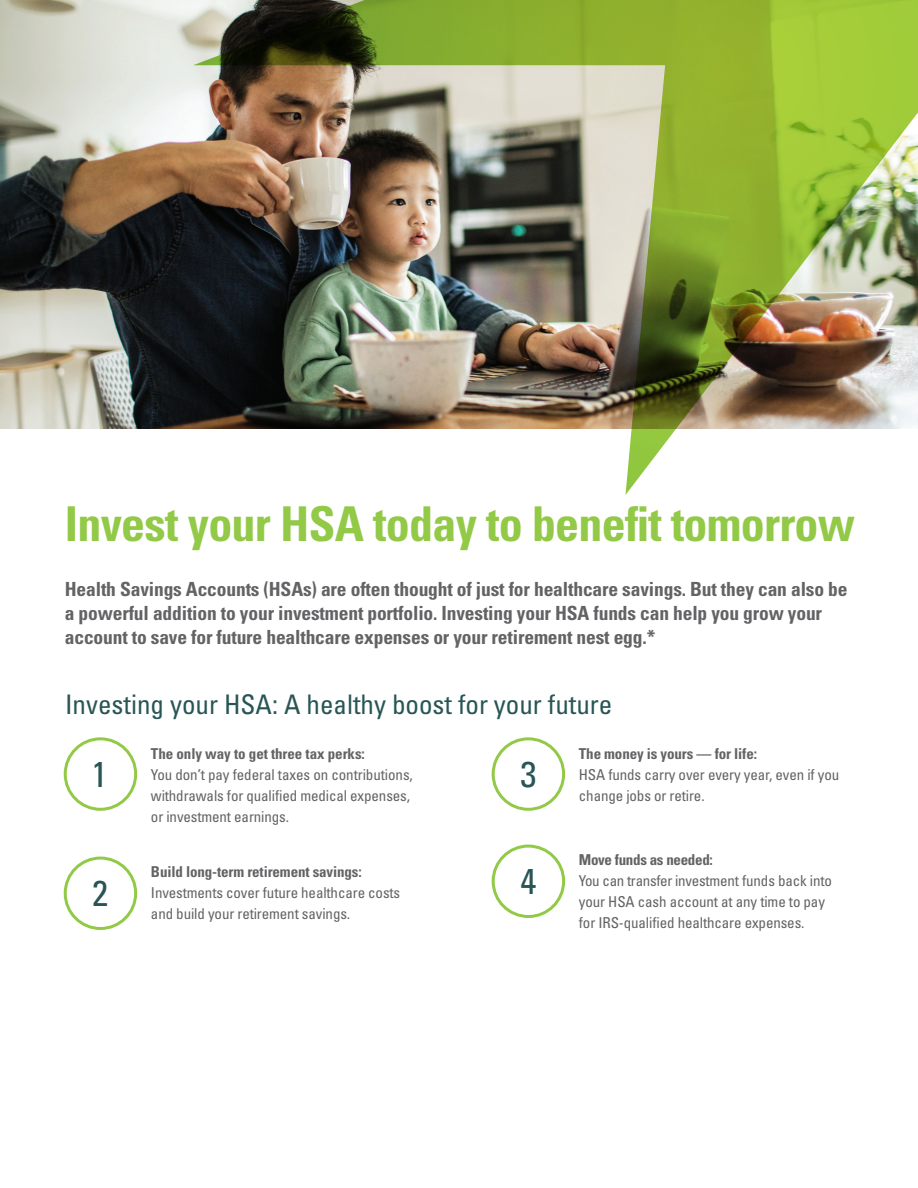
<style>
.page{position:relative;width:918px;height:1188px;background:#fff}
.page>*{position:absolute;margin:0;border:0;box-sizing:border-box;transform-origin:0 0}
.t1{font:700 condensed 48px "Univers LT Std";letter-spacing:-.015em;color:#92c947}
.New_subhead{font:condensed 36px "Univers LT Std";color:#295555}
.New_subhead-2{font:condensed 27px "Univers LT Std";color:#295555}
.body_copy{font:700 condensed 19.5px/24px "Univers LT Std";letter-spacing:-.01em;color:#636366}
.body_copy-2{font:condensed 15px/21px "Univers LT Std";letter-spacing:-.01em;color:#636366}
.s1{font-weight:700}
</style>
<div class="page">
<div style="left:492px;top:737px;width:73px;height:74px;border:3px solid #92c947;border-radius:50%"></div>
<div style="left:64px;top:857px;width:73px;height:73px;border:3px solid #92c947;border-radius:50%"></div>
<div style="left:64px;top:737px;width:73px;height:74px;border:3px solid #92c947;border-radius:50%"></div>
<div style="left:492px;top:845px;width:73px;height:73px;border:3px solid #92c947;border-radius:50%"></div>
<img style="left:0;top:0;width:193px;height:429px">
<img style="left:193px;top:0;width:725px;height:495px">
<p class="t1" style="left:65px;top:495px;width:792px">Invest your HSA today to benefit tomorrow</p>
<p class="body_copy" style="left:65px;top:577px;width:784px">Health Savings Accounts (HSAs) are often thought of just for healthcare savings. But they can also be a powerful addition to your investment portfolio. Investing your HSA funds can help you grow your account to save for future healthcare expenses or your retirement nest egg.*</p>
<p class="New_subhead-2" style="left:65px;top:687px;width:549px">Investing your HSA: A healthy boost for your future</p>
<h2 class="New_subhead" style="left:92px;top:751px;width:17px">1</h2>
<h2 class="New_subhead" style="left:92px;top:871px;width:17px">2</h2>
<p class="body_copy-2" style="left:151px;top:743px;width:263px"><span class="s1">The only way to get three tax perks:<br></span>You don’t pay federal taxes on contributions, withdrawals for qualified medical expenses, or investment earnings.</p>
<p class="body_copy-2" style="left:579px;top:743px;width:262px"><span class="s1">The money is yours — for life:<br></span>HSA funds carry over every year, even if you change jobs or retire.</p>
<h2 class="New_subhead" style="left:521px;top:751px;width:17px">3</h2>
<p class="body_copy-2" style="left:151px;top:861px;width:251px"><span class="s1">Build long-term retirement savings:<br></span>Investments cover future healthcare costs and build your retirement savings.</p>
<p class="New_subhead" style="left:520px;top:859px;width:17px">4</p>
<p class="body_copy-2" style="left:579px;top:849px;width:255px"><span class="s1">Move funds as needed:<br></span>You can transfer investment funds back into your HSA cash account at any time to pay for IRS-qualified healthcare expenses.</p>
</div>
